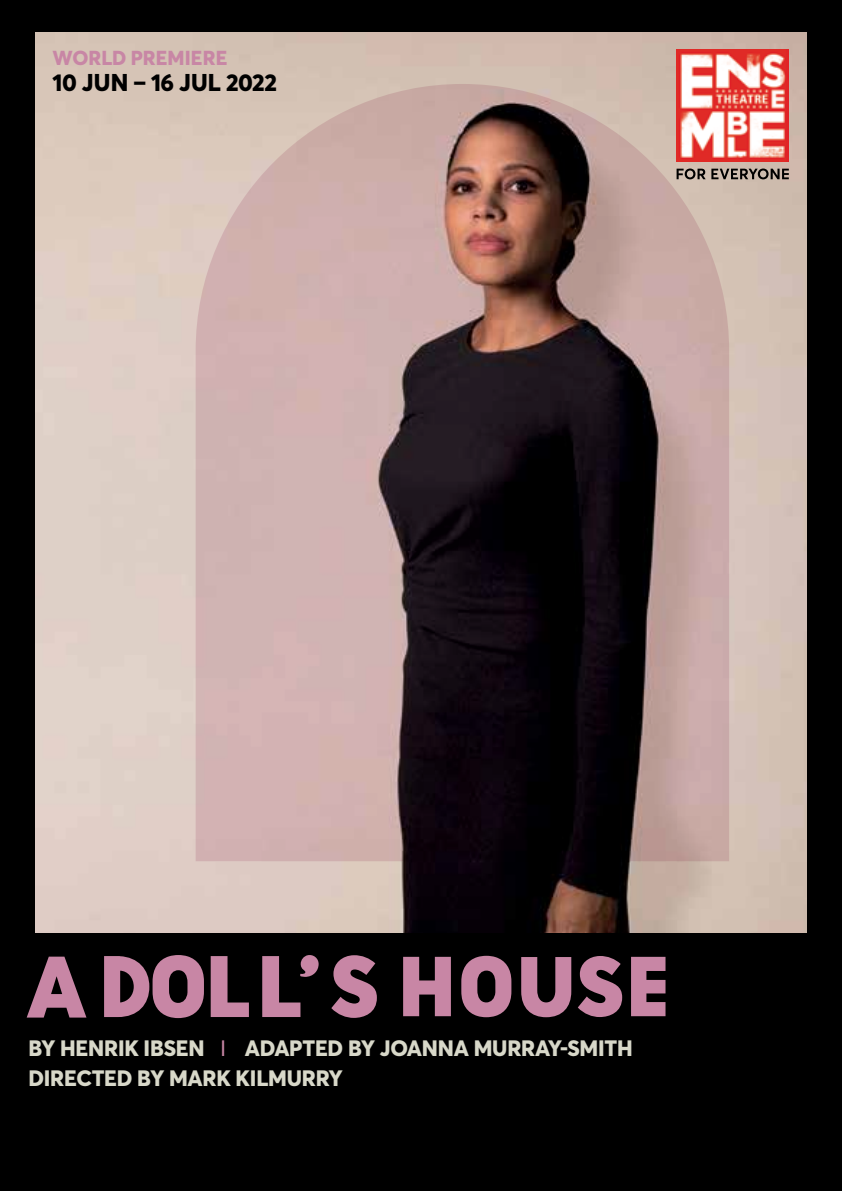
<style>
.page{position:relative;width:842px;height:1191px;background:#fff}
.page>*{position:absolute;margin:0;border:0;box-sizing:border-box;transform-origin:0 0}
.t1{font:800 24px "Averta";letter-spacing:-.01em;color:#000}
.t2{font:800 22px/30px "Averta";letter-spacing:-.01em;color:#d8d8c9}
.t3{font:800 20px "Averta";color:#c886a5}
.s1{font-weight:400;color:#c886a5}
</style>
<div class="page">
<img style="left:34px;top:31px;width:774px;height:903px">
<svg style="left:196px;top:84px;width:533px;height:777px;background:#8b7473"></svg>
<div style="left:0;top:0;width:842px;height:31px;background:#000"></div>
<div style="left:0;top:9px;width:34px;height:1182px;background:#000"></div>
<div style="left:808px;top:9px;width:34px;height:1182px;background:#000"></div>
<div style="left:0;top:934px;width:842px;height:257px;background:#000"></div>
<img style="left:676px;top:50px;width:113px;height:112px">
<svg style="left:677px;top:168px;width:112px;height:11px"></svg>
<svg style="left:211px;top:956px;width:38px;height:61px"></svg>
<svg style="left:262px;top:955px;width:57px;height:62px"></svg>
<svg style="left:331px;top:955px;width:46px;height:63px"></svg>
<svg style="left:104px;top:955px;width:100px;height:63px"></svg>
<svg style="left:27px;top:956px;width:59px;height:61px"></svg>
<svg style="left:403px;top:956px;width:48px;height:60px"></svg>
<svg style="left:461px;top:955px;width:50px;height:62px"></svg>
<svg style="left:578px;top:956px;width:44px;height:61px"></svg>
<svg style="left:521px;top:957px;width:50px;height:60px"></svg>
<svg style="left:631px;top:956px;width:34px;height:60px"></svg>
<p class="t3" style="left:53px;top:45px;width:176px">WORLD PREMIERE</p>
<p class="t1" style="left:52px;top:67px;width:226px">10 JUN – 16 JUL 2022</p>
<p class="t2" style="left:28px;top:1033px;width:606px">BY HENRIK IBSEN <span class="s1">I</span> ADAPTED BY JOANNA MURRAY-SMITH<br>DIRECTED BY MARK KILMURRY</p>
</div>
